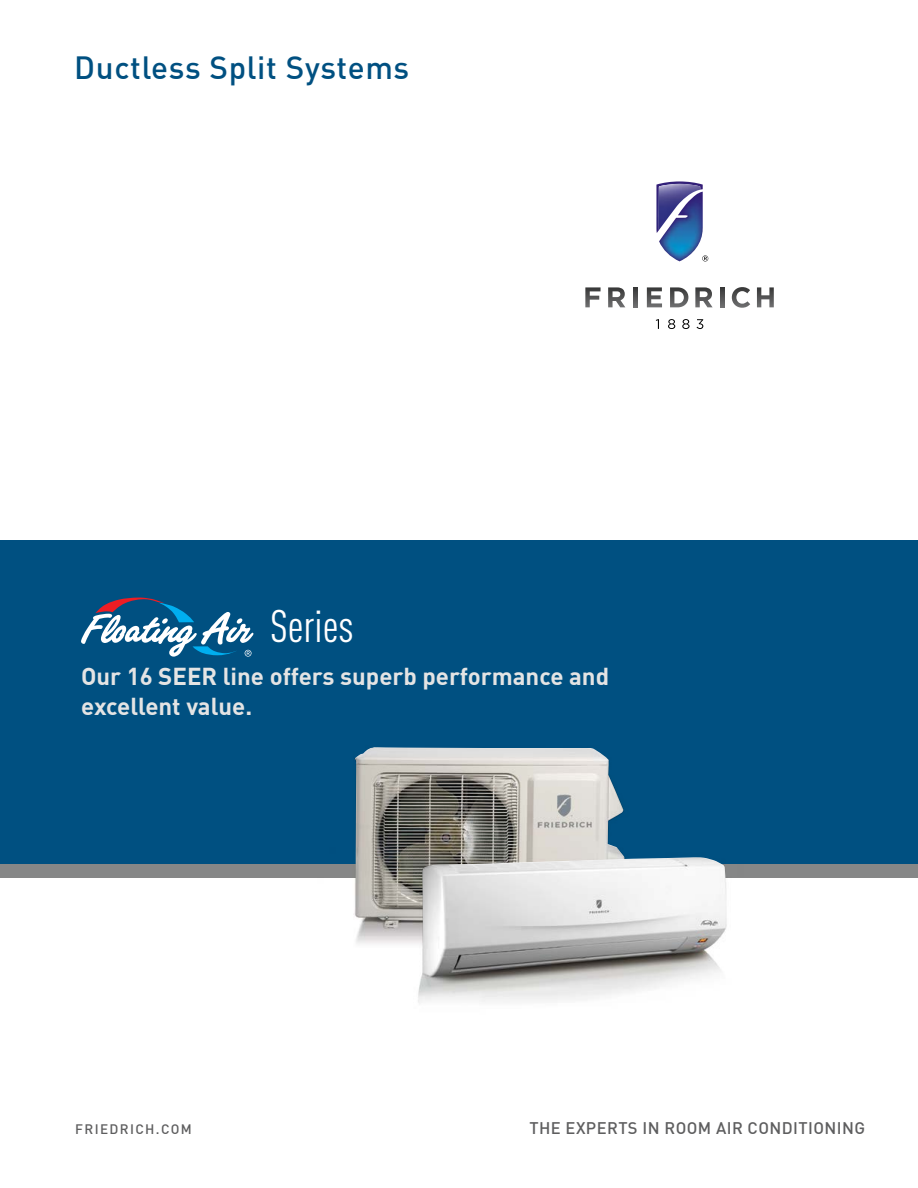
<style>
.page{position:relative;width:918px;height:1188px;background:#fff}
.page>*{position:absolute;margin:0;border:0;box-sizing:border-box;transform-origin:0 0}
.t1{font:condensed 45px "DINOT";color:#fff}
.t2{font:500 31.5px "DIN";letter-spacing:.02em;color:#005081}
.t3{font:700 24px/30px "DIN";color:#e4e4e4}
.t4{font:500 16.5px "DIN";letter-spacing:.025em;color:#5e5e5f}
.t5{font:500 13.5px "DIN";letter-spacing:.1em;color:#5e5e5f}
</style>
<div class="page">
<div style="left:0;top:864px;width:918px;height:14px;background:#868787"></div>
<div style="left:0;top:540px;width:918px;height:324px;background:#005081"></div>
<img style="left:659px;top:233px;width:44px;height:28px">
<img style="left:656px;top:181px;width:47px;height:52px">
<img style="left:659px;top:184px;width:41px;height:46px">
<svg style="left:702px;top:255px;width:6px;height:6px"></svg>
<svg style="left:585px;top:287px;width:16px;height:20px"></svg>
<svg style="left:608px;top:287px;width:17px;height:20px"></svg>
<svg style="left:633px;top:287px;width:4px;height:20px"></svg>
<svg style="left:647px;top:287px;width:15px;height:20px"></svg>
<svg style="left:670px;top:287px;width:18px;height:20px"></svg>
<svg style="left:695px;top:287px;width:18px;height:20px"></svg>
<svg style="left:720px;top:287px;width:5px;height:20px"></svg>
<svg style="left:732px;top:287px;width:18px;height:21px"></svg>
<svg style="left:757px;top:287px;width:17px;height:20px"></svg>
<svg style="left:656px;top:319px;width:47px;height:10px"></svg>
<img style="left:354px;top:758px;width:42px;height:186px">
<img style="left:355px;top:747px;width:269px;height:181px">
<img style="left:396px;top:822px;width:331px;height:181px">
<img style="left:422px;top:857px;width:304px;height:119px">
<svg style="left:81px;top:597px;width:173px;height:60px"></svg>
<h2 class="t2" style="left:74px;top:47px;width:337px">Ductless Split Systems</h2>
<h1 class="t1" style="left:270px;top:600px;width:85px">Series</h1>
<p class="t3" style="left:81px;top:661px;width:530px">Our 16 SEER line offers superb performance and excellent value.</p>
<p class="t5" style="left:75px;top:1121px;width:118px">FRIEDRICH.COM</p>
<p class="t4" style="left:529px;top:1118px;width:337px">THE EXPERTS IN ROOM AIR CONDITIONING</p>
</div>
